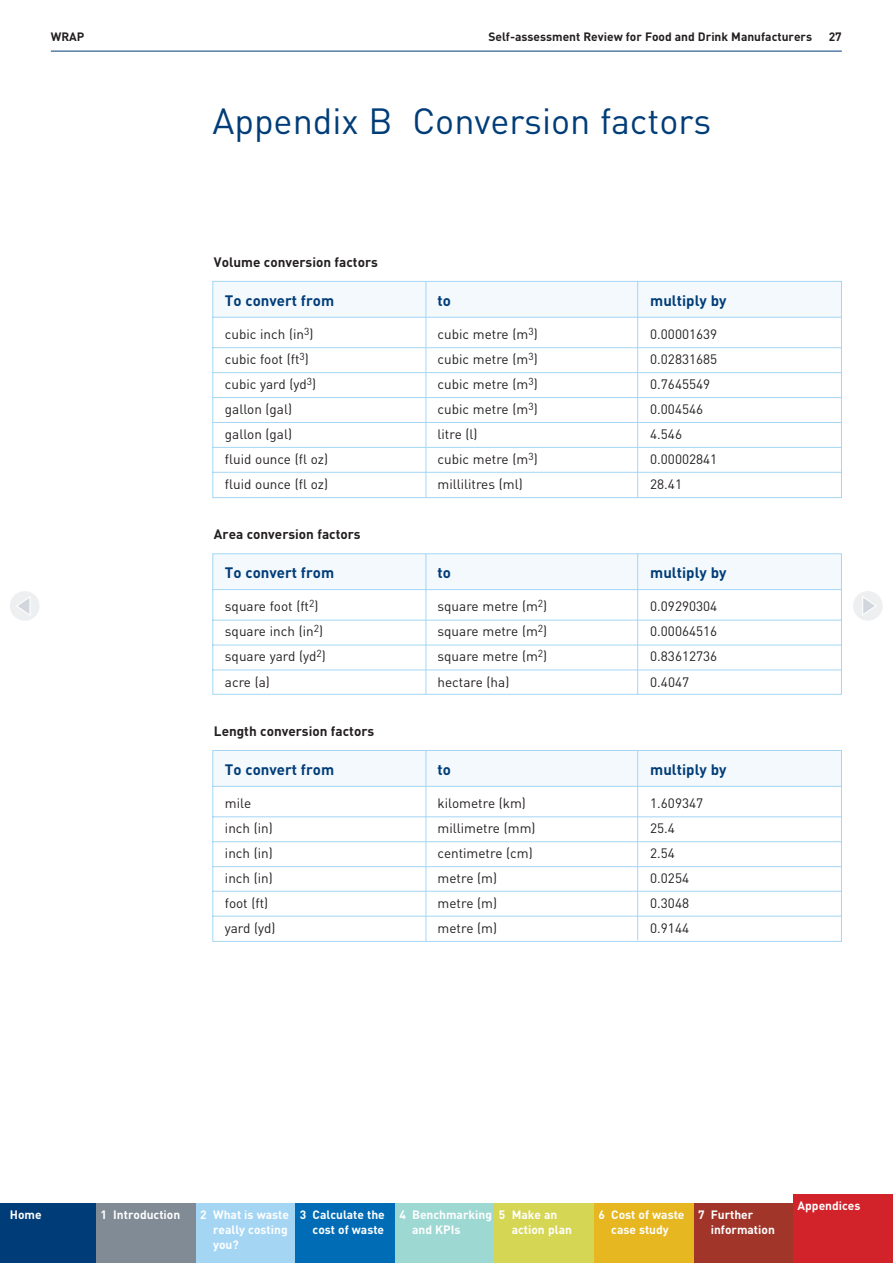
<style>
.page{position:relative;width:893px;height:1263px;background:#fff}
.page>*{position:absolute;margin:0;border:0;box-sizing:border-box;transform-origin:0 0}
.t1{font:36px "DINOT";color:#003d78}
.t2{font:700 15px "DINOT";color:#003d78}
.t3{font:13.5px "DINOT";color:#231f20}
.t4{font:700 13.5px "DINOT";color:#231f20}
.t5{font:700 12px/15px "DINOT";color:#fff}
.t6{font:700 12px "DINOT";color:#231f20}
</style>
<div class="page">
<hr style="left:51px;top:51px;width:791px;height:1px;background:#003d78">
<svg style="left:10px;top:591px;width:29px;height:30px"></svg>
<svg style="left:853px;top:591px;width:30px;height:30px"></svg>
<div style="left:0;top:1203px;width:97px;height:60px;background:#003d78"></div>
<div style="left:97px;top:1203px;width:99px;height:60px;background:#808b96"></div>
<div style="left:196px;top:1203px;width:100px;height:60px;background:#a4d6f4"></div>
<div style="left:296px;top:1203px;width:99px;height:60px;background:#006cb6"></div>
<div style="left:395px;top:1203px;width:100px;height:60px;background:#9ed8d2"></div>
<div style="left:495px;top:1203px;width:99px;height:60px;background:#d5d654"></div>
<div style="left:594px;top:1203px;width:100px;height:60px;background:#e6b721"></div>
<div style="left:694px;top:1203px;width:99px;height:60px;background:#a23529"></div>
<div style="left:793px;top:1195px;width:100px;height:68px;background:#d2232a"></div>
<svg style="left:212px;top:281px;width:630px;height:217px"></svg>
<hr style="left:426px;top:281px;width:1px;height:217px;background:#a4d6f4">
<hr style="left:637px;top:281px;width:1px;height:217px;background:#a4d6f4">
<svg style="left:212px;top:553px;width:630px;height:142px"></svg>
<hr style="left:425px;top:554px;width:1px;height:141px;background:#a4d6f4">
<hr style="left:637px;top:553px;width:1px;height:141px;background:#a4d6f4">
<svg style="left:212px;top:750px;width:630px;height:192px"></svg>
<hr style="left:426px;top:751px;width:1px;height:190px;background:#a4d6f4">
<hr style="left:637px;top:750px;width:1px;height:190px;background:#a4d6f4">
<p class="t6" style="left:51px;top:32px;width:35px">WRAP</p>
<p class="t6" style="left:488px;top:32px;width:325px">Self-assessment Review for Food and Drink Manufacturers</p>
<p class="t6" style="left:829px;top:32px;width:15px">27</p>
<h1 class="t1" style="left:212px;top:108px;width:500px">Appendix B Conversion factors</h1>
<p class="t4" style="left:214px;top:257px;width:165px">Volume conversion factors</p>
<p class="t2" style="left:225px;top:295px;width:111px">To convert from</p>
<p class="t2" style="left:438px;top:295px;width:15px">to</p>
<p class="t2" style="left:650px;top:295px;width:78px">multiply by</p>
<p class="t3" style="left:225px;top:329px;width:90px">cubic inch (in<sup>3</sup>)</p>
<p class="t3" style="left:438px;top:329px;width:102px">cubic metre (m<sup>3</sup>)</p>
<p class="t3" style="left:650px;top:329px;width:69px">0.00001639</p>
<p class="t3" style="left:225px;top:354px;width:85px">cubic foot (ft<sup>3</sup>)</p>
<p class="t3" style="left:438px;top:354px;width:102px">cubic metre (m<sup>3</sup>)</p>
<p class="t3" style="left:650px;top:354px;width:69px">0.02831685</p>
<p class="t3" style="left:225px;top:379px;width:93px">cubic yard (yd<sup>3</sup>)</p>
<p class="t3" style="left:438px;top:379px;width:102px">cubic metre (m<sup>3</sup>)</p>
<p class="t3" style="left:650px;top:379px;width:62px">0.7645549</p>
<p class="t3" style="left:225px;top:404px;width:69px">gallon (gal)</p>
<p class="t3" style="left:438px;top:404px;width:102px">cubic metre (m<sup>3</sup>)</p>
<p class="t3" style="left:650px;top:404px;width:54px">0.004546</p>
<p class="t3" style="left:225px;top:429px;width:69px">gallon (gal)</p>
<p class="t3" style="left:438px;top:429px;width:41px">litre (l)</p>
<p class="t3" style="left:650px;top:429px;width:33px">4.546</p>
<p class="t3" style="left:225px;top:454px;width:105px">fluid ounce (fl oz)</p>
<p class="t3" style="left:438px;top:454px;width:102px">cubic metre (m<sup>3</sup>)</p>
<p class="t3" style="left:650px;top:454px;width:69px">0.00002841</p>
<p class="t3" style="left:225px;top:479px;width:105px">fluid ounce (fl oz)</p>
<p class="t3" style="left:438px;top:479px;width:87px">millilitres (ml)</p>
<p class="t3" style="left:650px;top:479px;width:33px">28.41</p>
<p class="t4" style="left:214px;top:530px;width:148px">Area conversion factors</p>
<p class="t2" style="left:225px;top:567px;width:111px">To convert from</p>
<p class="t2" style="left:438px;top:567px;width:15px">to</p>
<p class="t2" style="left:650px;top:567px;width:78px">multiply by</p>
<p class="t3" style="left:225px;top:602px;width:95px">square foot (ft<sup>2</sup>)</p>
<p class="t3" style="left:438px;top:602px;width:111px">square metre (m<sup>2</sup>)</p>
<p class="t3" style="left:650px;top:602px;width:69px">0.09290304</p>
<p class="t3" style="left:225px;top:627px;width:100px">square inch (in<sup>2</sup>)</p>
<p class="t3" style="left:438px;top:627px;width:111px">square metre (m<sup>2</sup>)</p>
<p class="t3" style="left:650px;top:627px;width:69px">0.00064516</p>
<p class="t3" style="left:225px;top:652px;width:102px">square yard (yd<sup>2</sup>)</p>
<p class="t3" style="left:438px;top:652px;width:111px">square metre (m<sup>2</sup>)</p>
<p class="t3" style="left:650px;top:652px;width:69px">0.83612736</p>
<p class="t3" style="left:225px;top:677px;width:46px">acre (a)</p>
<p class="t3" style="left:438px;top:677px;width:73px">hectare (ha)</p>
<p class="t3" style="left:650px;top:677px;width:40px">0.4047</p>
<p class="t4" style="left:214px;top:726px;width:162px">Length conversion factors</p>
<p class="t2" style="left:225px;top:764px;width:111px">To convert from</p>
<p class="t2" style="left:438px;top:764px;width:15px">to</p>
<p class="t2" style="left:650px;top:764px;width:78px">multiply by</p>
<p class="t3" style="left:225px;top:799px;width:28px">mile</p>
<p class="t3" style="left:438px;top:799px;width:90px">kilometre (km)</p>
<p class="t3" style="left:650px;top:799px;width:54px">1.609347</p>
<p class="t3" style="left:225px;top:824px;width:49px">inch (in)</p>
<p class="t3" style="left:438px;top:824px;width:99px">millimetre (mm)</p>
<p class="t3" style="left:650px;top:824px;width:26px">25.4</p>
<p class="t3" style="left:225px;top:849px;width:49px">inch (in)</p>
<p class="t3" style="left:438px;top:849px;width:97px">centimetre (cm)</p>
<p class="t3" style="left:650px;top:849px;width:26px">2.54</p>
<p class="t3" style="left:225px;top:874px;width:49px">inch (in)</p>
<p class="t3" style="left:438px;top:874px;width:61px">metre (m)</p>
<p class="t3" style="left:650px;top:874px;width:40px">0.0254</p>
<p class="t3" style="left:225px;top:899px;width:45px">foot (ft)</p>
<p class="t3" style="left:438px;top:899px;width:61px">metre (m)</p>
<p class="t3" style="left:650px;top:899px;width:40px">0.3048</p>
<p class="t3" style="left:225px;top:924px;width:52px">yard (yd)</p>
<p class="t3" style="left:438px;top:924px;width:61px">metre (m)</p>
<p class="t3" style="left:650px;top:924px;width:40px">0.9144</p>
<p class="t5" style="left:10px;top:1208px;width:33px">Home</p>
<p class="t5" style="left:101px;top:1209px;width:81px">1 Introduction</p>
<p class="t5" style="left:213px;top:1209px;width:77px;text-align:justify;text-indent:-13px">2 What is waste really costing you?</p>
<p class="t5" style="left:300px;top:1209px;width:86px;text-align:right">3 Calculate the cost of waste</p>
<p class="t5" style="left:412px;top:1209px;width:81px;text-indent:-13px">4 Benchmarking and KPIs</p>
<p class="t5" style="left:512px;top:1209px;width:62px;text-indent:-13px">5 Make an action plan</p>
<p class="t5" style="left:598px;top:1209px;width:88px;text-align:center">6 Cost of waste case study</p>
<p class="t5" style="left:711px;top:1209px;width:66px;text-indent:-13px">7 Further information</p>
<p class="t5" style="left:797px;top:1199px;width:64px">Appendices</p>
</div>
